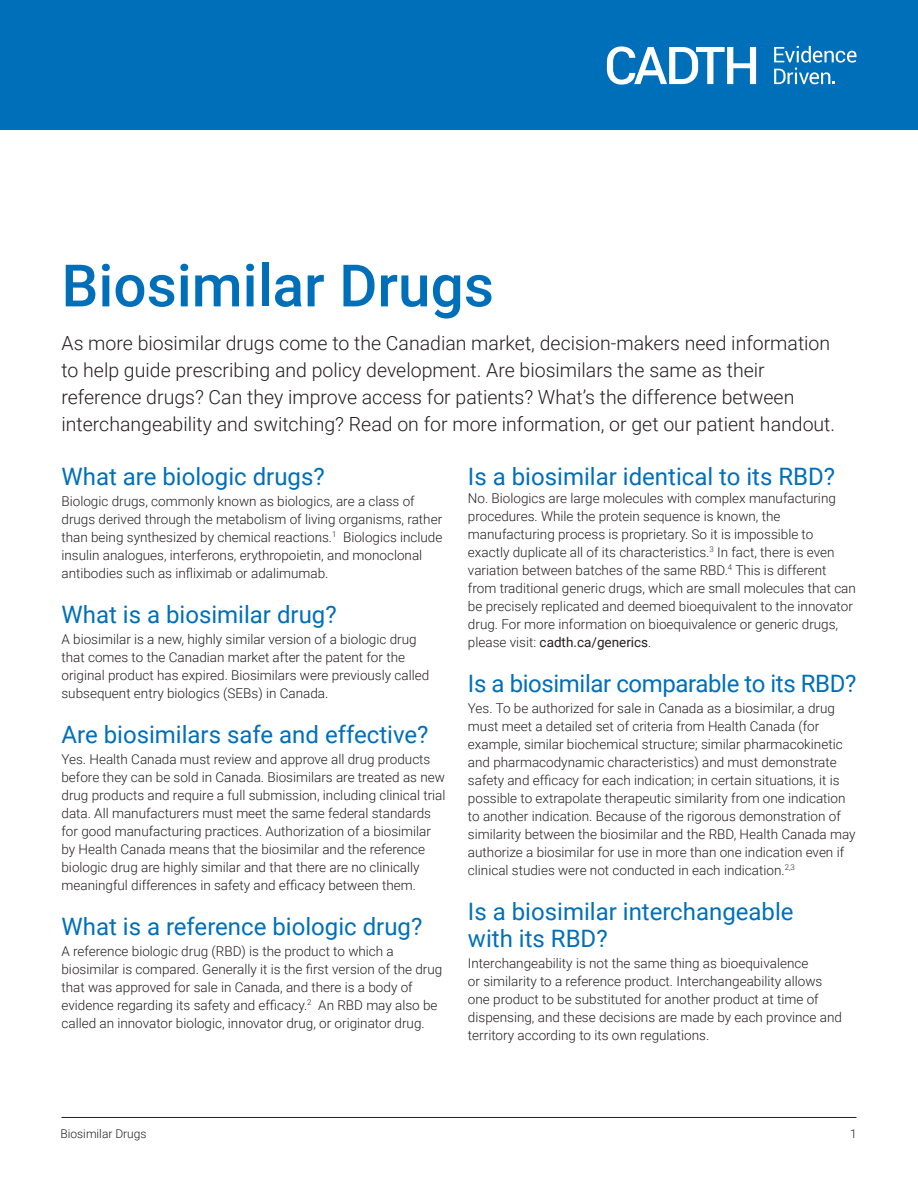
<style>
.page{position:relative;width:918px;height:1188px;background:#fff}
.page>*{position:absolute;margin:0;border:0;box-sizing:border-box;transform-origin:0 0}
.Doc_Title{font:500 58.5px "Roboto";color:#006fb9}
.Heading{font:24px/27px "Roboto";color:#006fb9}
.Intro_Copy{font:300 19.5px/27px "Roboto";color:#231f20}
.t1{font:300 13.5px/18px "Roboto";color:#231f20}
.t2{font:300 12px "Roboto";color:#231f20}
.s1{font-weight:400}
</style>
<div class="page">
<div style="left:0;top:0;width:918px;height:130px;background:#006fb9"></div>
<svg style="left:607px;top:46px;width:149px;height:39px"></svg>
<svg style="left:774px;top:46px;width:82px;height:38px"></svg>
<hr style="left:62px;top:1117px;width:794px;height:1px;background:#231f20">
<p class="Doc_Title" style="left:62px;top:245px;width:434px">Biosimilar Drugs</p>
<p class="Intro_Copy" style="left:62px;top:329px;width:775px">As more biosimilar drugs come to the Canadian market, decision-makers need information to help guide prescribing and policy development. Are biosimilars the same as their reference drugs? Can they improve access for patients? What’s the difference between interchangeability and switching? Read on for more information, or get our patient handout.</p>
<p class="Heading" style="left:62px;top:462px;width:265px">What are biologic drugs?</p>
<p class="t1" style="left:62px;top:492px;width:382px">Biologic drugs, commonly known as biologics, are a class of drugs derived through the metabolism of living organisms, rather than being synthesized by chemical reactions.<sup>1</sup> Biologics include insulin analogues, interferons, erythropoietin, and monoclonal antibodies such as infliximab or adalimumab.</p>
<p class="Heading" style="left:62px;top:600px;width:277px">What is a biosimilar drug?</p>
<p class="t1" style="left:62px;top:630px;width:369px">A biosimilar is a new, highly similar version of a biologic drug that comes to the Canadian market after the patent for the original product has expired. Biosimilars were previously called subsequent entry biologics (SEBs) in Canada.</p>
<p class="Heading" style="left:62px;top:720px;width:369px">Are biosimilars safe and effective?</p>
<p class="t1" style="left:62px;top:750px;width:386px">Yes. Health Canada must review and approve all drug products before they can be sold in Canada. Biosimilars are treated as new drug products and require a full submission, including clinical trial data. All manufacturers must meet the same federal standards for good manufacturing practices. Authorization of a biosimilar by Health Canada means that the biosimilar and the reference biologic drug are highly similar and that there are no clinically meaningful differences in safety and efficacy between them.</p>
<p class="Heading" style="left:62px;top:912px;width:362px">What is a reference biologic drug?</p>
<p class="t1" style="left:62px;top:942px;width:382px">A reference biologic drug (RBD) is the product to which a biosimilar is compared. Generally it is the first version of the drug that was approved for sale in Canada, and there is a body of evidence regarding its safety and efficacy.<sup>2</sup> An RBD may also be called an innovator biologic, innovator drug, or originator drug.</p>
<p class="Heading" style="left:468px;top:462px;width:369px">Is a biosimilar identical to its RBD?</p>
<p class="t1" style="left:468px;top:489px;width:389px">No. Biologics are large molecules with complex manufacturing procedures. While the protein sequence is known, the manufacturing process is proprietary. So it is impossible to exactly duplicate all of its characteristics.<sup>3</sup> In fact, there is even variation between batches of the same RBD.<sup>4</sup> This is different from traditional generic drugs, which are small molecules that can be precisely replicated and deemed bioequivalent to the innovator drug. For more information on bioequivalence or generic drugs, please visit: <span class="s1">cadth.ca/generics</span>.</p>
<p class="Heading" style="left:468px;top:669px;width:390px">Is a biosimilar comparable to its RBD?</p>
<p class="t1" style="left:468px;top:699px;width:389px">Yes. To be authorized for sale in Canada as a biosimilar, a drug must meet a detailed set of criteria from Health Canada (for example, similar biochemical structure; similar pharmacokinetic and pharmacodynamic characteristics) and must demonstrate safety and efficacy for each indication; in certain situations, it is possible to extrapolate therapeutic similarity from one indication to another indication. Because of the rigorous demonstration of similarity between the biosimilar and the RBD, Health Canada may authorize a biosimilar for use in more than one indication even if clinical studies were not conducted in each indication.<sup>2,3</sup></p>
<p class="Heading" style="left:468px;top:897px;width:327px">Is a biosimilar interchangeable with its RBD?</p>
<p class="t1" style="left:468px;top:954px;width:375px">Interchangeability is not the same thing as bioequivalence<br>or similarity to a reference product. Interchangeability allows one product to be substituted for another product at time of dispensing, and these decisions are made by each province and territory according to its own regulations.</p>
<p class="t2" style="left:60px;top:1125px;width:88px">Biosimilar Drugs</p>
<p class="t2" style="left:850px;top:1125px;width:8px">1</p>
</div>
